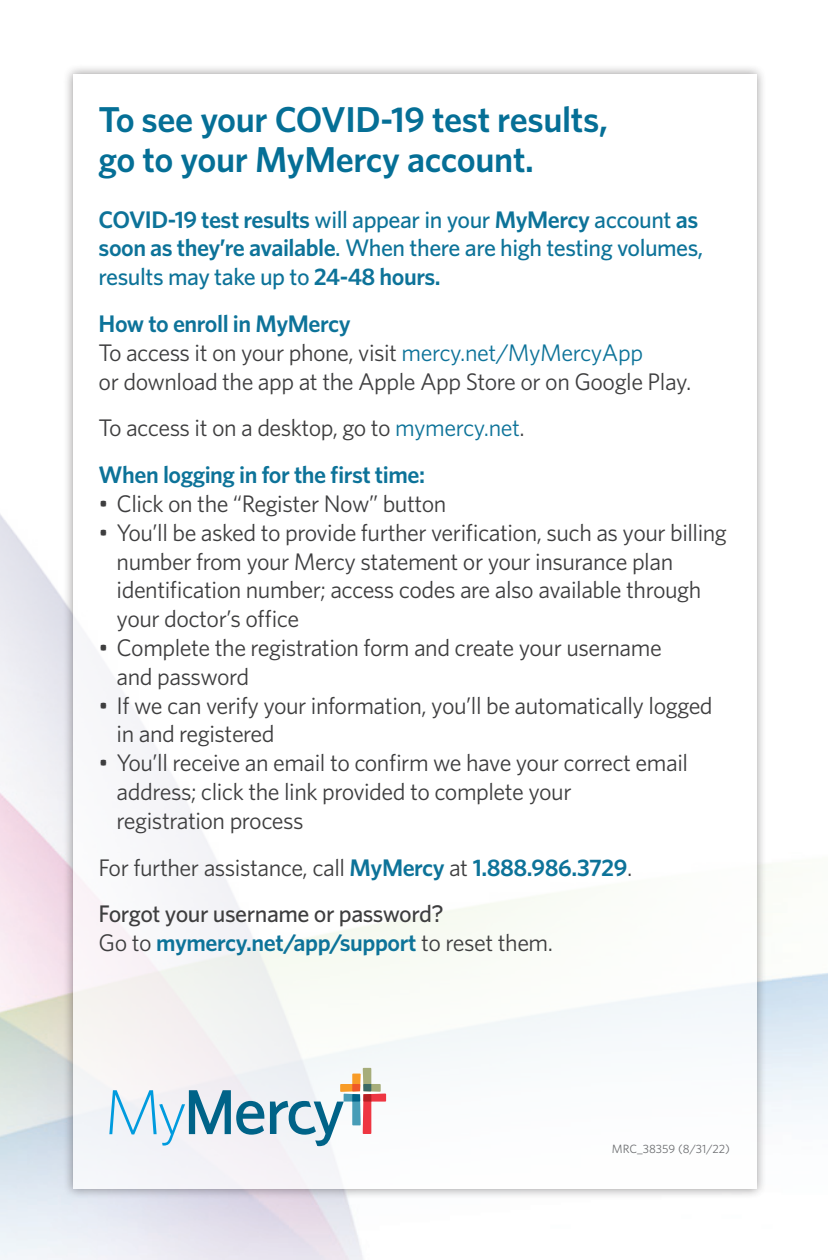
<style>
.page{position:relative;width:828px;height:1260px;background:#fff}
.page>*{position:absolute;margin:0;border:0;box-sizing:border-box;transform-origin:0 0}
.t1{font:300 63.8px "Whitney";color:#009bde}
.t2{font:600 36px/40px "Whitney";letter-spacing:-.01em;color:#056f96}
.t3{font:24px/28.8px "Whitney";letter-spacing:-.02em;color:#3e3e3f}
.t4{font:500 24px/28.8px "Whitney";letter-spacing:-.02em;color:#0d7399}
.t5{font:500 24px/28.8px "Whitney";letter-spacing:-.02em;color:#3e3e3f}
.t6{font:600 24px "Whitney";letter-spacing:-.02em;color:#0d7399}
.t7{font:12px "Whitney";color:#6c6d70}
.s1{font-weight:600}
.s2{color:#0d7399}
.s3{font-weight:600;color:#0d7399}
.s4{font-weight:400}
</style>
<div class="page">
<div style="left:62px;top:64px;width:705px;height:1135px;background:#231f20;opacity:.6"></div>
<div style="left:73px;top:74px;width:684px;height:1115px;background:#fff"></div>
<svg style="left:189px;top:1090px;width:75px;height:45px"></svg>
<svg style="left:270px;top:1068px;width:116px;height:78px"></svg>
<p class="t2" style="left:99px;top:99px;width:511px">To see your COVID-19 test results, go to your MyMercy account.</p>
<p class="t4" style="left:99px;top:204px;width:606px"><span class="s1">COVID-19 test results</span> will appear in your <span class="s1">MyMercy</span> account <span class="s1">as soon as they’re available</span>. When there are high testing volumes, results may take up to <span class="s1">24-48 hours.</span></p>
<p class="t6" style="left:99px;top:308px;width:254px">How to enroll in MyMercy</p>
<p class="t3" style="left:99px;top:337px;width:594px">To access it on your phone, visit <span class="s2">mercy.net/MyMercyApp<br></span>or download the app at the Apple App Store or on Google Play.</p>
<p class="t3" style="left:99px;top:413px;width:428px">To access it on a desktop, go to <span class="s2">mymercy.net</span>.</p>
<p class="t6" style="left:99px;top:459px;width:328px">When logging in for the first time:</p>
<p class="t3" style="left:99px;top:489px;width:349px">• Click on the “Register Now” button</p>
<p class="t3" style="left:117px;top:517px;width:612px;text-indent:-18px">• You’ll be asked to provide further verification, such as your billing number from your Mercy statement or your insurance plan identification number; access codes are also available through your doctor’s office</p>
<p class="t3" style="left:117px;top:633px;width:547px;text-indent:-18px">• Complete the registration form and create your username and password</p>
<p class="t3" style="left:117px;top:690px;width:598px;text-indent:-18px">• If we can verify your information, you’ll be automatically logged in and registered</p>
<p class="t3" style="left:117px;top:748px;width:573px;text-indent:-18px">• You’ll receive an email to confirm we have your correct email address; click the link provided to complete your<br>registration process</p>
<p class="t3" style="left:99px;top:852px;width:535px">For further assistance, call <span class="s3">MyMercy</span> at <span class="s3">1.888.986.3729</span>.</p>
<p class="t5" style="left:99px;top:899px;width:456px">Forgot your username or password?<br><span class="s4">Go to</span> <span class="s3">mymercy.net/app/support</span> <span class="s4">to reset them.</span></p>
<p class="t1" style="left:104px;top:1069px;width:85px">My</p>
<p class="t7" style="left:612px;top:1141px;width:120px">MRC_38359 (8/31/22)</p>
</div>
